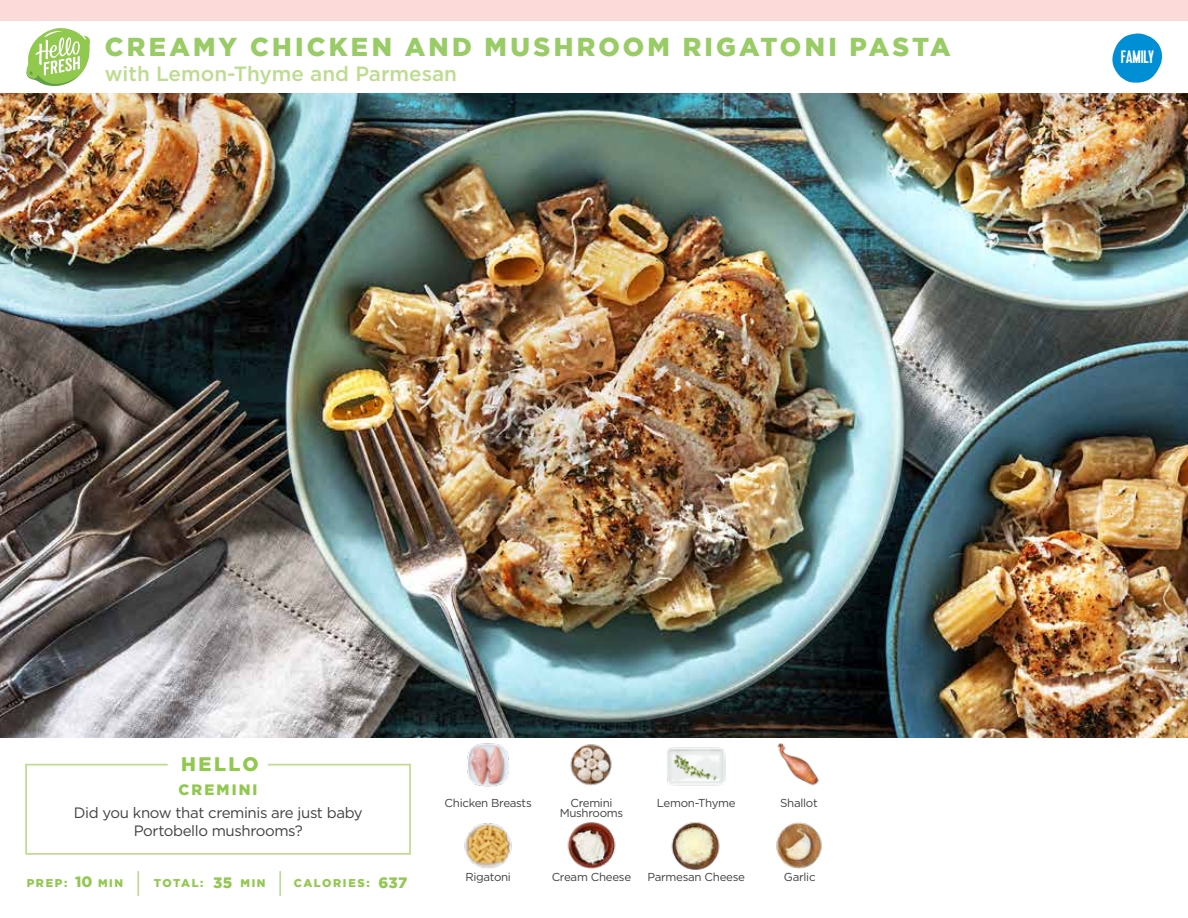
<style>
.page{position:relative;width:1188px;height:918px;background:#fff}
.page>*{position:absolute;margin:0;border:0;box-sizing:border-box;transform-origin:0 0}
.t1{font:900 25.8px "Gotham";letter-spacing:.125em;color:#9c6}
.t2{font:500 20.7px "Gotham";color:#bedc8f}
.t3{font:900 19.5px "Gotham";letter-spacing:.125em;color:#91c84e}
.t4{font:18px "Kapra";letter-spacing:-.01em;color:#fff}
.t5{font:15px/18px "Gotham";letter-spacing:-.025em;color:#414042;text-align:center}
.t6{font:900 15px "Gotham";letter-spacing:.135em;color:#91c84e}
.t7{font:11.55px "Gotham";letter-spacing:-.025em;color:#414042}
.t8{font:900 11.25px "Gotham";letter-spacing:.14em;color:#91c84e}
.t9{font:900 10.95px "Gotham";letter-spacing:.15em;color:#91c84e}
</style>
<div class="page">
<img style="left:0;top:93px;width:1188px;height:644px">
<svg style="left:25px;top:763px;width:386px;height:92px"></svg>
<img style="left:467px;top:743px;width:42px;height:44px">
<img style="left:464px;top:823px;width:48px;height:45px">
<img style="left:667px;top:747px;width:59px;height:39px">
<img style="left:671px;top:822px;width:49px;height:47px">
<img style="left:567px;top:822px;width:49px;height:47px">
<img style="left:776px;top:822px;width:46px;height:47px">
<img style="left:777px;top:743px;width:42px;height:43px">
<hr style="left:137px;top:871px;width:2px;height:25px;background:#bedc8f">
<hr style="left:279px;top:871px;width:2px;height:25px;background:#bedc8f">
<img style="left:565px;top:737px;width:53px;height:49px">
<svg style="left:1112px;top:33px;width:51px;height:50px"></svg>
<div style="left:1121px;top:50px;width:34px;height:16px;background:#008fd5"></div>
<div style="left:0;top:0;width:1188px;height:21px;background:#fcdada"></div>
<svg style="left:26px;top:28px;width:64px;height:59px"></svg>
<h1 class="t1" style="left:105px;top:32px;width:847px">CREAMY CHICKEN AND MUSHROOM RIGATONI PASTA</h1>
<h2 class="t2" style="left:105px;top:60px;width:354px">with Lemon-Thyme and Parmesan</h2>
<h3 class="t4" style="left:1121px;top:46px;width:35px">FAMILY</h3>
<h3 class="t3" style="left:181px;top:752px;width:79px">HELLO</h3>
<p class="t6" style="left:179px;top:781px;width:80px">CREMINI</p>
<p class="t5" style="left:74px;top:803px;width:290px">Did you know that creminis are just baby<br>Portobello mushrooms?</p>
<p class="t6" style="left:75px;top:873px;width:19px">10</p>
<p class="t6" style="left:213px;top:874px;width:21px">35</p>
<p class="t8" style="left:27px;top:877px;width:42px">PREP:</p>
<p class="t9" style="left:98px;top:877px;width:27px">MIN</p>
<p class="t8" style="left:154px;top:877px;width:51px">TOTAL:</p>
<p class="t9" style="left:240px;top:877px;width:27px">MIN</p>
<p class="t8" style="left:294px;top:877px;width:78px">CALORIES:</p>
<p class="t6" style="left:379px;top:874px;width:30px">637</p>
<p class="t7" style="left:445px;top:795px;width:89px">Chicken Breasts</p>
<p class="t7" style="left:570px;top:795px;width:44px">Cremini</p>
<p class="t7" style="left:780px;top:795px;width:39px">Shallot</p>
<p class="t7" style="left:560px;top:806px;width:65px">Mushrooms</p>
<p class="t7" style="left:657px;top:795px;width:80px">Lemon-Thyme</p>
<p class="t7" style="left:465px;top:870px;width:47px">Rigatoni</p>
<p class="t7" style="left:552px;top:870px;width:81px">Cream Cheese</p>
<p class="t7" style="left:784px;top:870px;width:33px">Garlic</p>
<p class="t7" style="left:648px;top:870px;width:99px">Parmesan Cheese</p>
</div>
